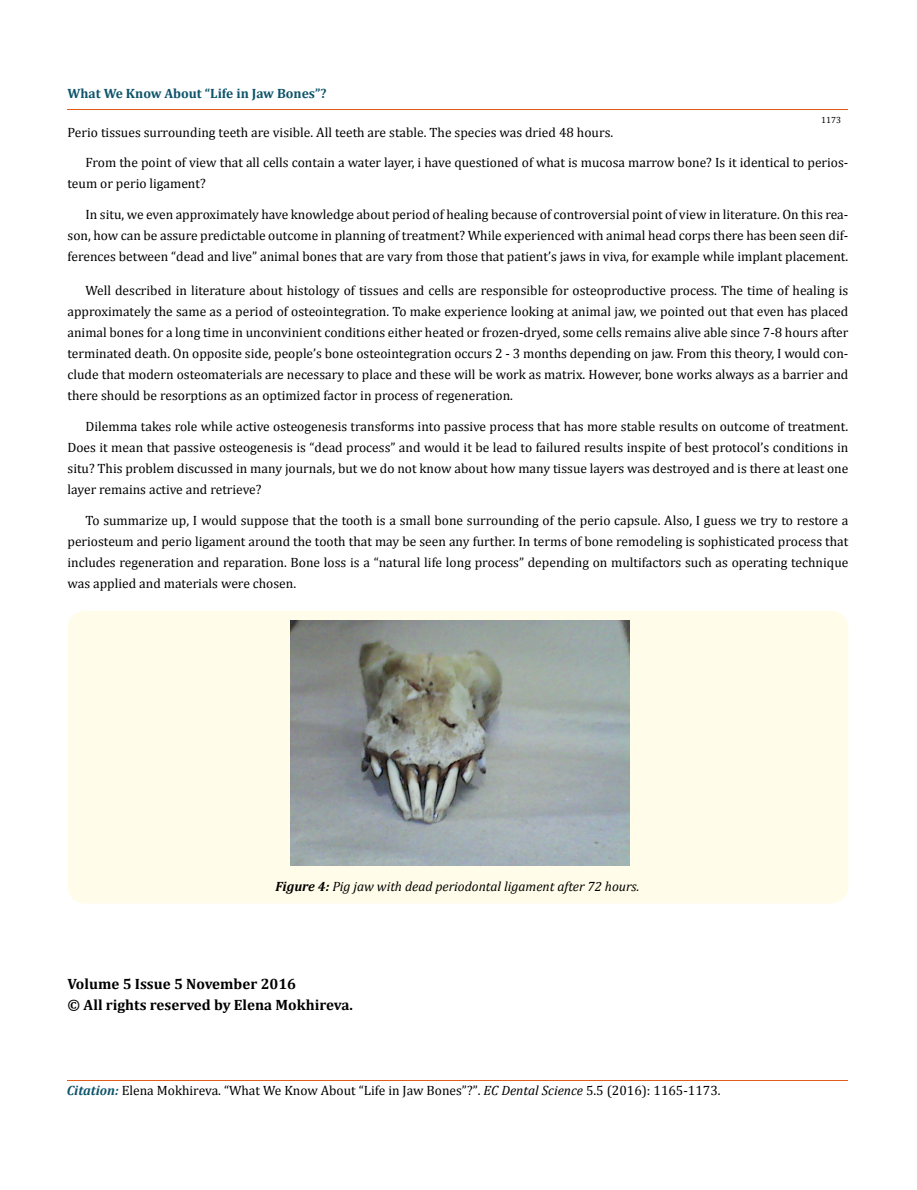
<style>
.page{position:relative;width:917px;height:1190px;background:#fff}
.page>*{position:absolute;margin:0;border:0;box-sizing:border-box;transform-origin:0 0}
.t1{font:700 15px/21px "Cambria";color:#000}
.t2{font:13.5px/21px "Cambria";color:#000;text-align:justify}
.t3{font:italic 13.5px "Cambria";color:#000}
.t4{font:700 13.5px "Cambria";color:#0e546a}
.t5{font:9px "Cambria";color:#000}
.s1{font-weight:700}
.s2{font-weight:700;font-style:italic;color:#0e546a}
.s3{font-size:13.35px}
.s4{font-style:italic}
</style>
<div class="page">
<hr style="left:68px;top:110px;width:780px;height:1px;background:#e05d1a">
<hr style="left:68px;top:1080px;width:780px;height:1px;background:#e05d1a">
<div style="left:68px;top:610px;width:780px;height:293px;background:#fffde9;border-radius:18px"></div>
<img style="left:290px;top:620px;width:339px;height:245px">
<p class="t4" style="left:67px;top:83px;width:260px">What We Know About “Life in Jaw Bones”?</p>
<p class="t5" style="left:821px;top:114px;width:21px">1173</p>
<p class="t2" style="left:85px;top:118px;width:764px;line-height:29.7px;text-indent:-18px">Perio tissues surrounding teeth are visible. All teeth are stable. The species was dried 48 hours.<br>From the point of view that all cells contain a water layer, i have questioned of what is mucosa marrow bone? Is it identical to perios-</p>
<p class="t2" style="left:68px;top:173px;width:140px">teum or perio ligament?</p>
<p class="t2" style="left:68px;top:204px;width:782px;text-indent:18px">In situ, we even approximately have knowledge about period of healing because of controversial point of view in literature. On this rea&shy;son, how can be assure predictable outcome in planning of treatment? While experienced with animal head corps there has been seen dif&shy;ferences between “dead and live” animal bones that are vary from those that patient’s jaws in viva, for example while implant placement.</p>
<p class="t2" style="left:68px;top:279px;width:782px;text-indent:18px">Well described in literature about histology of tissues and cells are responsible for osteoproductive process. The time of healing is approximately the same as a period of osteointegration. To make experience looking at animal jaw, we pointed out that even has placed animal bones for a long time in unconvinient conditions either heated or frozen-dryed, some cells remains alive able since 7-8 hours after terminated death. On opposite side, people’s bone osteointegration occurs 2 - 3 months depending on jaw. From this theory, I would con&shy;clude that modern osteomaterials are necessary to place and these will be work as matrix. However, bone works always as a barrier and there should be resorptions as an optimized factor in process of regeneration.</p>
<p class="t2" style="left:68px;top:415px;width:782px;text-indent:18px">Dilemma takes role while active osteogenesis transforms into passive process that has more stable results on outcome of treatment.<br>Does it mean that passive osteogenesis is “dead process” and would it be lead to failured results inspite of best protocol’s conditions in situ? This problem discussed in many journals, but we do not know about how many tissue layers was destroyed and is there at least one layer remains active and retrieve?</p>
<p class="t2" style="left:68px;top:510px;width:782px;text-indent:18px">To summarize up, I would suppose that the tooth is a small bone surrounding of the perio capsule. Also, I guess we try to restore a periosteum and perio ligament around the tooth that may be seen any further. In terms of bone remodeling is sophisticated process that includes regeneration and reparation. Bone loss is a “natural life long process” depending on multifactors such as operating technique was applied and materials were chosen.</p>
<p class="t3" style="left:275px;top:877px;width:365px"><span class="s1">Figure 4:</span> Pig jaw with dead periodontal ligament after 72 hours.</p>
<p class="t1" style="left:68px;top:973px;width:287px">Volume 5 Issue 5 November 2016<br>© All rights reserved by Elena Mokhireva.</p>
<p class="t2" style="left:67px;top:1080px;width:655px"><span class="s2">Citation:</span> Elena Mokhireva. “What We Know About “Life in Jaw Bones”?”<span class="s3">.</span> <span class="s4">EC Dental Science</span> <span class="s3">5</span>.5 (2016): 1165-1173.</p>
</div>
